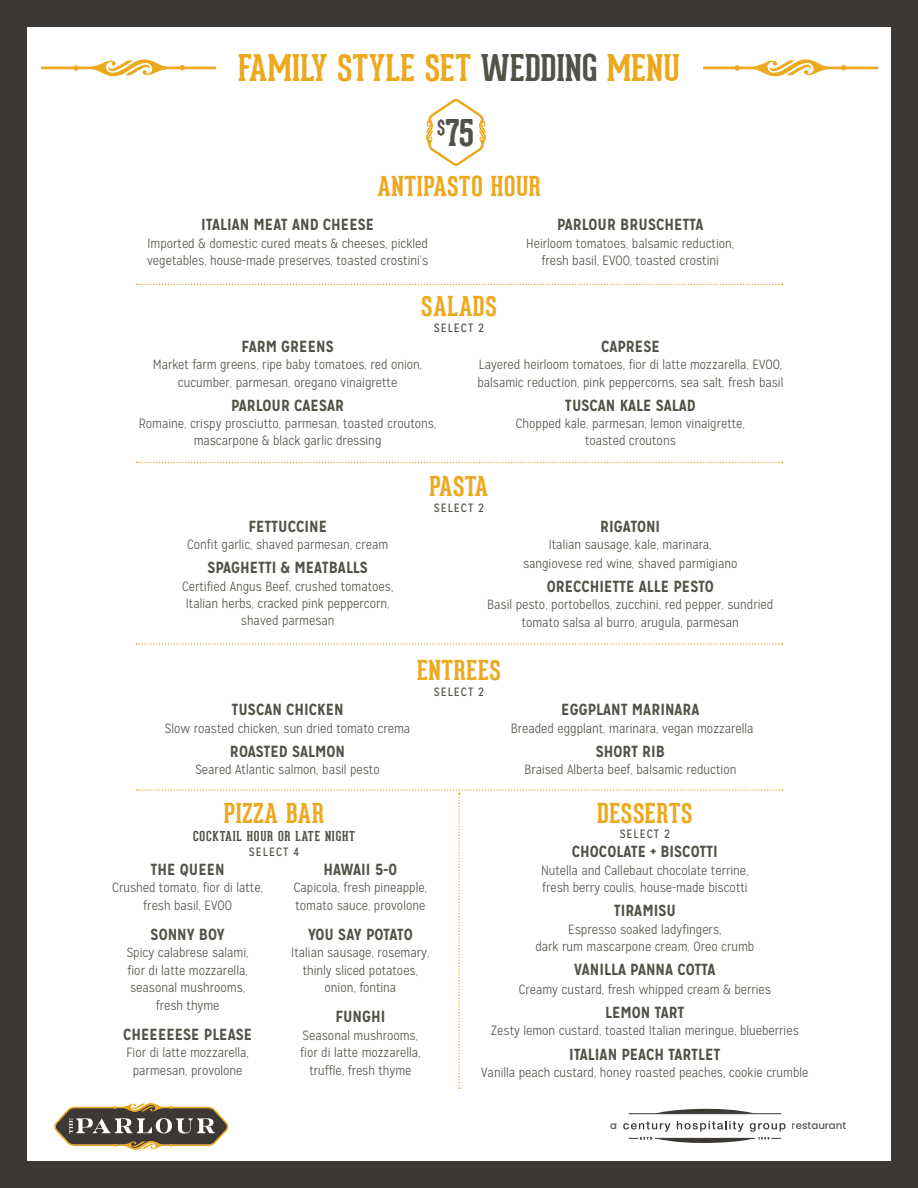
<style>
.page{position:relative;width:918px;height:1188px;background:#3c3835}
.page>*{position:absolute;margin:0;border:0;box-sizing:border-box;transform-origin:0 0}
.Parlour_Food_Section_Head{font:700 36px "Geared Slab";letter-spacing:.01em;color:#eda91e}
.Parlour_Food_Section_Head-2{font:700 36px "Geared Slab";color:#535249}
.Parlour_Food_Section_Head-3{font:700 26.85px "Geared Slab";letter-spacing:.025em;color:#eda91e}
.Parlour_Food_Description{font:700 16.05px "Mission Gothic";color:#535249}
.Parlour_Food_Description-2{font:700 16.05px "Mission Gothic";letter-spacing:-.02em;color:#535249}
.Parlour_Food_Description-3{font:300 13.35px/17.4px "Mission Gothic";color:#535249;text-align:center}
.Parlour_Food_Title{font:300 13.35px/17.4px "Mission Gothic";color:#535249;text-align:center}
.Parlour_Food_Section_Head-4{font:700 13.35px "Geared Slab";letter-spacing:.06em;color:#535249}
.Parlour_Food_Section_Head-5{font:12px "Mission Gothic";letter-spacing:.075em;color:#535249}
.t1{font:500 10.2px "Poppins";color:#3c3935}
.s1{color:#535249}
</style>
<div class="page">
<div style="left:27px;top:27px;width:864px;height:1134px;background:#fff"></div>
<svg style="left:136px;top:284px;width:647px;height:1px"></svg>
<svg style="left:136px;top:462px;width:647px;height:1px"></svg>
<svg style="left:136px;top:643px;width:647px;height:2px"></svg>
<svg style="left:137px;top:789px;width:646px;height:300px"></svg>
<svg style="left:54px;top:1103px;width:174px;height:47px"></svg>
<svg style="left:657px;top:1108px;width:95px;height:5px"></svg>
<hr style="left:629px;top:1113px;width:152px;height:1px;background:#3c3935">
<svg style="left:623px;top:1121px;width:163px;height:22px"></svg>
<svg style="left:703px;top:59px;width:174px;height:17px"></svg>
<svg style="left:42px;top:59px;width:174px;height:17px"></svg>
<svg style="left:426px;top:99px;width:60px;height:67px"></svg>
<p class="Parlour_Food_Section_Head" style="left:238px;top:45px;width:443px">FAMILY STYLE SET <span class="s1">WEDDING</span> MENU</p>
<p class="Parlour_Food_Section_Head-2" style="left:437px;top:111px;width:38px"><sup>$</sup>75</p>
<p class="Parlour_Food_Section_Head-3" style="left:377px;top:170px;width:165px">ANTIPASTO HOUR</p>
<p class="Parlour_Food_Description" style="left:201px;top:214px;width:174px">ITALIAN MEAT AND CHEESE</p>
<p class="Parlour_Food_Description-3" style="left:147px;top:234px;width:283px;text-align:left">Imported &amp; domestic cured meats &amp; cheeses, pickled vegetables, house-made preserves, toasted crostini’s</p>
<p class="Parlour_Food_Section_Head-3" style="left:421px;top:290px;width:77px">SALADS</p>
<p class="Parlour_Food_Section_Head-5" style="left:434px;top:321px;width:52px">SELECT 2</p>
<p class="Parlour_Food_Description" style="left:557px;top:214px;width:148px">PARLOUR BRUSCHETTA</p>
<p class="Parlour_Food_Description-3" style="left:526px;top:234px;width:210px">Heirloom tomatoes, balsamic reduction, fresh basil, EVOO, toasted crostini</p>
<p class="Parlour_Food_Description" style="left:241px;top:336px;width:94px">FARM GREENS</p>
<p class="Parlour_Food_Description-3" style="left:153px;top:356px;width:271px">Market farm greens, ripe baby tomatoes, red onion, cucumber, parmesan, oregano vinaigrette</p>
<p class="Parlour_Food_Description" style="left:231px;top:395px;width:115px">PARLOUR CAESAR</p>
<p class="Parlour_Food_Description-3" style="left:139px;top:415px;width:299px">Romaine, crispy prosciutto, parmesan, toasted croutons, mascarpone &amp; black garlic dressing</p>
<p class="Parlour_Food_Description" style="left:601px;top:336px;width:60px">CAPRESE</p>
<p class="Parlour_Food_Description-3" style="left:477px;top:356px;width:308px;text-align:left">Layered heirloom tomatoes, fior di latte mozzarella, EVOO, balsamic reduction, pink peppercorns, sea salt, fresh basil</p>
<p class="Parlour_Food_Description" style="left:565px;top:395px;width:132px">TUSCAN KALE SALAD</p>
<p class="Parlour_Food_Description-3" style="left:516px;top:415px;width:231px">Chopped kale, parmesan, lemon vinaigrette, toasted croutons</p>
<p class="Parlour_Food_Description" style="left:248px;top:516px;width:80px">FETTUCCINE</p>
<p class="Parlour_Food_Description-3" style="left:187px;top:536px;width:203px">Confit garlic, shaved parmesan, cream</p>
<p class="Parlour_Food_Description" style="left:207px;top:558px;width:162px">SPAGHETTI &amp; MEATBALLS</p>
<p class="Parlour_Food_Description-3" style="left:182px;top:577px;width:213px">Certified Angus Beef, crushed tomatoes,<br>Italian herbs, cracked pink peppercorn, shaved parmesan</p>
<p class="Parlour_Food_Section_Head-3" style="left:429px;top:470px;width:61px">PASTA</p>
<p class="Parlour_Food_Section_Head-5" style="left:434px;top:501px;width:52px">SELECT 2</p>
<p class="Parlour_Food_Description" style="left:600px;top:516px;width:62px">RIGATONI</p>
<p class="Parlour_Food_Description-3" style="left:523px;top:535px;width:216px;line-height:18.8px">Italian sausage, kale, marinara, sangiovese red wine, shaved parmigiano</p>
<p class="Parlour_Food_Description" style="left:547px;top:576px;width:169px">ORECCHIETTE ALLE PESTO</p>
<p class="Parlour_Food_Description-3" style="left:487px;top:596px;width:288px">Basil pesto, portobellos, zucchini, red pepper, sundried tomato salsa al burro, arugula, parmesan</p>
<p class="Parlour_Food_Section_Head-3" style="left:417px;top:653px;width:85px">ENTREES</p>
<p class="Parlour_Food_Section_Head-5" style="left:434px;top:684px;width:52px">SELECT 2</p>
<p class="Parlour_Food_Description" style="left:231px;top:700px;width:114px">TUSCAN CHICKEN</p>
<p class="Parlour_Food_Description-3" style="left:165px;top:719px;width:247px">Slow roasted chicken, sun dried tomato crema</p>
<p class="Parlour_Food_Description" style="left:230px;top:741px;width:117px">ROASTED SALMON</p>
<p class="Parlour_Food_Description-3" style="left:195px;top:761px;width:186px">Seared Atlantic salmon, basil pesto</p>
<p class="Parlour_Food_Section_Head-3" style="left:224px;top:797px;width:102px">PIZZA BAR</p>
<p class="Parlour_Food_Section_Head-4" style="left:193px;top:828px;width:164px">COCKTAIL HOUR OR LATE NIGHT</p>
<p class="Parlour_Food_Section_Head-5" style="left:249px;top:844px;width:52px">SELECT 4</p>
<p class="Parlour_Food_Description" style="left:151px;top:859px;width:76px">THE QUEEN</p>
<p class="Parlour_Food_Title" style="left:112px;top:879px;width:152px">Crushed tomato, fior di latte, fresh basil, EVOO</p>
<p class="Parlour_Food_Description" style="left:151px;top:924px;width:76px">SONNY BOY</p>
<p class="Parlour_Food_Title" style="left:127px;top:944px;width:123px">Spicy calabrese salami, fior di latte mozzarella, seasonal mushrooms, fresh thyme</p>
<p class="Parlour_Food_Description" style="left:123px;top:1024px;width:131px">CHEEEEESE PLEASE</p>
<p class="Parlour_Food_Title" style="left:126px;top:1044px;width:124px">Fior di latte mozzarella, parmesan, provolone</p>
<p class="Parlour_Food_Description" style="left:324px;top:859px;width:75px">HAWAII 5-0</p>
<p class="Parlour_Food_Title" style="left:294px;top:879px;width:135px;text-align:left">Capicola, fresh pineapple, tomato sauce, provolone</p>
<p class="Parlour_Food_Description-2" style="left:308px;top:924px;width:106px">YOU SAY POTATO</p>
<p class="Parlour_Food_Title" style="left:291px;top:944px;width:140px">Italian sausage, rosemary, thinly sliced potatoes, onion, fontina</p>
<p class="Parlour_Food_Description" style="left:335px;top:1007px;width:52px">FUNGHI</p>
<p class="Parlour_Food_Title" style="left:300px;top:1027px;width:122px">Seasonal mushrooms, fior di latte mozzarella, truffle, fresh thyme</p>
<p class="Parlour_Food_Description" style="left:561px;top:700px;width:140px">EGGPLANT MARINARA</p>
<p class="Parlour_Food_Description-3" style="left:511px;top:719px;width:244px">Breaded eggplant, marinara, vegan mozzarella</p>
<p class="Parlour_Food_Description" style="left:596px;top:741px;width:71px">SHORT RIB</p>
<p class="Parlour_Food_Description-3" style="left:524px;top:761px;width:213px">Braised Alberta beef, balsamic reduction</p>
<p class="Parlour_Food_Section_Head-3" style="left:597px;top:797px;width:97px">DESSERTS</p>
<p class="Parlour_Food_Section_Head-5" style="left:620px;top:827px;width:52px">SELECT 2</p>
<p class="Parlour_Food_Description" style="left:572px;top:842px;width:147px">CHOCOLATE + BISCOTTI</p>
<p class="Parlour_Food_Description-3" style="left:541px;top:861px;width:209px;text-align:left">Nutella and Callebaut chocolate terrine, fresh berry coulis, house-made biscotti</p>
<p class="Parlour_Food_Description" style="left:614px;top:901px;width:64px">TIRAMISU</p>
<p class="Parlour_Food_Description-3" style="left:535px;top:920px;width:221px">Espresso soaked ladyfingers,<br>dark rum mascarpone cream, Oreo crumb</p>
<p class="Parlour_Food_Description" style="left:574px;top:960px;width:143px">VANILLA PANNA COTTA</p>
<p class="Parlour_Food_Description-3" style="left:519px;top:981px;width:254px">Creamy custard, fresh whipped cream &amp; berries</p>
<p class="Parlour_Food_Description" style="left:605px;top:1002px;width:81px">LEMON TART</p>
<p class="Parlour_Food_Description-3" style="left:491px;top:1022px;width:309px">Zesty lemon custard, toasted Italian meringue, blueberries</p>
<p class="Parlour_Food_Description" style="left:569px;top:1044px;width:153px">ITALIAN PEACH TARTLET</p>
<p class="Parlour_Food_Description-3" style="left:481px;top:1064px;width:329px">Vanilla peach custard, honey roasted peaches, cookie crumble</p>
<p class="t1" style="left:610px;top:1120px;width:8px">a</p>
<p class="t1" style="left:792px;top:1120px;width:56px">restaurant</p>
</div>
